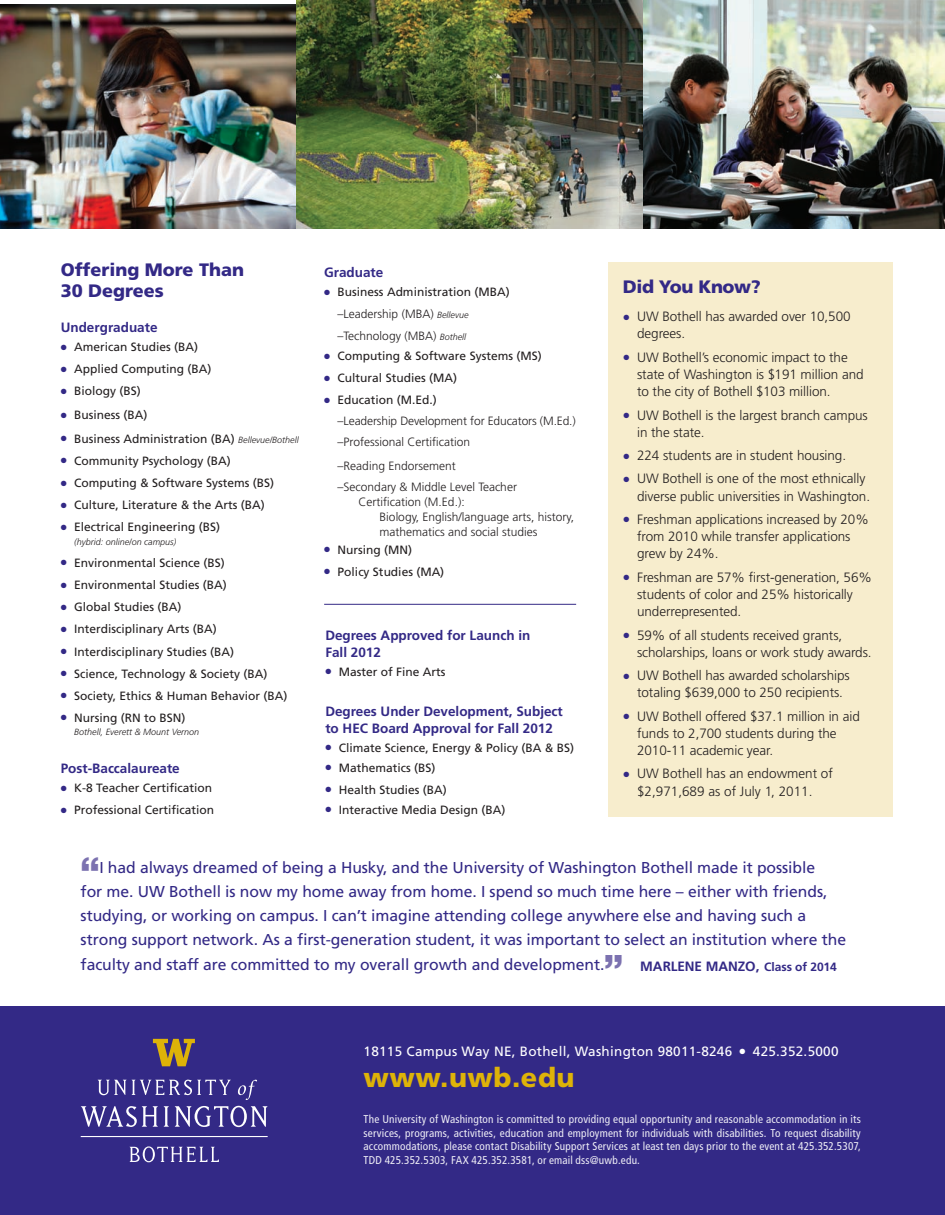
<style>
.page{position:relative;width:945px;height:1215px;background:#fff}
.page>*{position:absolute;margin:0;border:0;box-sizing:border-box;transform-origin:0 0}
.t1{font:900 37.5px "Helvetica";color:#7c72b0}
.t2{font:900 27px "Frutiger LT Std";letter-spacing:.02em;color:#deb308}
.t3{font:900 18px/21px "Frutiger LT Std";color:#332986}
.t4{font:900 18px "Frutiger LT Std";letter-spacing:-.02em;color:#332986}
.t5{font:15.75px/24px "Frutiger LT Std";letter-spacing:-.005em;color:#332986}
.t6{font:300 13.5px/17.2px "Frutiger";letter-spacing:-.005em;color:#231f20}
.t7{font:700 13.5px/16.5px "Frutiger";color:#332986}
.t8{font:13.5px "Frutiger";letter-spacing:.02em;color:#fff}
.t9{font:700 13.5px "Frutiger LT Std";letter-spacing:-.005em;color:#332986}
.t10{font:12px "Frutiger";color:#231f20}
.t11{font:300 12px/21px "Frutiger";color:#231f20}
.t12{font:condensed 11.25px/13.5px "Frutiger LT Std";letter-spacing:.01em;color:#efeef6;text-align:justify}
.t13{font:italic 300 9px "Frutiger LT Std";color:#231f20}
.s1{color:#332986}
.s2{font-family:"Frutiger LT Std";font-weight:300;font-style:italic;font-size:9px}
.s3{font-weight:400}
.s4{font-family:"Frutiger LT Std";font-style:italic;font-size:9px}
.s5{font-size:12px}
</style>
<div class="page">
<img style="left:0;top:4px;width:296px;height:224px">
<img style="left:642px;top:0;width:303px;height:228px">
<img style="left:296px;top:0;width:346px;height:228px">
<div style="left:609px;top:262px;width:284px;height:555px;background:#f7edcd"></div>
<div style="left:0;top:1007px;width:945px;height:208px;background:#332986"></div>
<hr style="left:81px;top:1136px;width:187px;height:1px;background:#fff">
<svg style="left:153px;top:1039px;width:42px;height:27px"></svg>
<svg style="left:98px;top:1080px;width:159px;height:20px"></svg>
<svg style="left:81px;top:1106px;width:187px;height:21px"></svg>
<svg style="left:129px;top:1146px;width:90px;height:16px"></svg>
<hr style="left:324px;top:604px;width:252px;height:1px;background:#332986">
<h3 class="t3" style="left:61px;top:259px;width:185px">Offering More Than<br>30 Degrees</h3>
<p class="t7" style="left:61px;top:319px;width:98px">Undergraduate</p>
<p class="t10" style="left:61px;top:340px;width:139px"><span class="s1">●</span> American Studies (BA)</p>
<p class="t10" style="left:61px;top:362px;width:152px"><span class="s1">●</span> Applied Computing (BA)</p>
<p class="t10" style="left:61px;top:384px;width:82px"><span class="s1">●</span> Biology (BS)</p>
<p class="t10" style="left:61px;top:408px;width:88px"><span class="s1">●</span> Business (BA)</p>
<p class="t10" style="left:61px;top:432px;width:240px"><span class="s1">●</span> Business Administration (BA) <span class="s2">Bellevue/Bothell</span></p>
<p class="t10" style="left:61px;top:454px;width:172px"><span class="s1">●</span> Community Psychology (BA)</p>
<p class="t10" style="left:61px;top:476px;width:215px"><span class="s1">●</span> Computing &amp; Software Systems (BS)</p>
<p class="t10" style="left:61px;top:498px;width:206px"><span class="s1">●</span> Culture, Literature &amp; the Arts (BA)</p>
<p class="t10" style="left:61px;top:520px;width:161px"><span class="s1">●</span> Electrical Engineering (BS)</p>
<p class="t13" style="left:74px;top:537px;width:104px">(hybrid: online/on campus)</p>
<p class="t10" style="left:61px;top:556px;width:166px"><span class="s1">●</span> Environmental Science (BS)</p>
<p class="t10" style="left:61px;top:578px;width:168px"><span class="s1">●</span> Environmental Studies (BA)</p>
<p class="t10" style="left:61px;top:600px;width:122px"><span class="s1">●</span> Global Studies (BA)</p>
<p class="t10" style="left:61px;top:622px;width:158px"><span class="s1">●</span> Interdisciplinary Arts (BA)</p>
<p class="t10" style="left:61px;top:644px;width:175px"><span class="s1">●</span> Interdisciplinary Studies (BA)</p>
<p class="t10" style="left:61px;top:666px;width:208px"><span class="s1">●</span> Science, Technology &amp; Society (BA)</p>
<p class="t10" style="left:61px;top:689px;width:228px"><span class="s1">●</span> Society, Ethics &amp; Human Behavior (BA)</p>
<p class="t10" style="left:61px;top:711px;width:126px"><span class="s1">●</span> Nursing (RN to BSN)</p>
<p class="t13" style="left:74px;top:727px;width:127px">Bothell, Everett &amp; Mount Vernon</p>
<p class="t7" style="left:61px;top:760px;width:121px">Post-Baccalaureate</p>
<p class="t10" style="left:61px;top:781px;width:153px"><span class="s1">●</span> K-8 Teacher Certification</p>
<p class="t10" style="left:61px;top:803px;width:155px"><span class="s1">●</span> Professional Certification</p>
<p class="t7" style="left:324px;top:265px;width:61px">Graduate</p>
<p class="t11" style="left:338px;top:281px;width:174px;line-height:21.8px;text-indent:-13px"><span class="s1">●</span> <span class="s3">Business Administration (MBA) </span>–Leadership (MBA) <span class="s4">Bellevue </span>–Technology (MBA) <span class="s4">Bothell</span></p>
<p class="t10" style="left:324px;top:349px;width:219px"><span class="s1">●</span> Computing &amp; Software Systems (MS)</p>
<p class="t10" style="left:324px;top:371px;width:134px"><span class="s1">●</span> Cultural Studies (MA)</p>
<p class="t11" style="left:338px;top:390px;width:240px;text-indent:-14px"><span class="s1">●</span> <span class="s3">Education (M.Ed.)<br></span>–Leadership Development for Educators (M.Ed.) –Professional Certification</p>
<p class="t11" style="left:338px;top:456px;width:181px">–Reading Endorsement –Secondary &amp; Middle Level Teacher</p>
<p class="t11" style="left:380px;top:495px;width:196px;line-height:15px;text-indent:-21px">Certification (M.Ed.):<br>Biology, English/language arts, history, mathematics and social studies</p>
<p class="t10" style="left:324px;top:543px;width:90px"><span class="s1">●</span> Nursing (MN)</p>
<p class="t10" style="left:324px;top:565px;width:122px"><span class="s1">●</span> Policy Studies (MA)</p>
<p class="t7" style="left:325px;top:627px;width:207px">Degrees Approved for Launch in<br>Fall 2012</p>
<p class="t10" style="left:325px;top:665px;width:122px"><span class="s1">●</span> Master of Fine Arts</p>
<p class="t7" style="left:325px;top:703px;width:239px">Degrees Under Development, Subject to Hec Board Approval for Fall 2012</p>
<p class="t10" style="left:325px;top:740px;width:250px"><span class="s1">●</span> Climate Science, Energy &amp; Policy (BA &amp; BS)</p>
<p class="t10" style="left:325px;top:761px;width:112px"><span class="s1">●</span> Mathematics (BS)</p>
<p class="t10" style="left:325px;top:782px;width:123px"><span class="s1">●</span> Health Studies (BA)</p>
<p class="t10" style="left:325px;top:803px;width:182px"><span class="s1">●</span> Interactive Media Design (BA)</p>
<h3 class="t4" style="left:623px;top:276px;width:140px">Did You Know?</h3>
<p class="t6" style="left:637px;top:308px;width:215px;text-indent:-13px"><span class="s1">●</span> UW Bothell has awarded over 10,500 degrees.</p>
<p class="t6" style="left:637px;top:349px;width:228px;text-indent:-13px"><span class="s1">●</span> UW Bothell’s economic impact to the state of Washington is $191 million and to the city of Bothell $103 million.</p>
<p class="t6" style="left:637px;top:406px;width:232px;text-indent:-13px"><span class="s1">●</span> UW Bothell is the largest branch campus in the state.</p>
<p class="t6" style="left:624px;top:447px;width:224px"><span class="s1">●</span> 224 students are in student housing.</p>
<p class="t6" style="left:637px;top:470px;width:235px;text-indent:-13px"><span class="s1">●</span> UW Bothell is one of the most ethnically diverse public universities in Washington.</p>
<p class="t6" style="left:637px;top:511px;width:233px;text-indent:-13px"><span class="s1">●</span> Freshman applications increased by 20% from 2010 while transfer applications grew by 24%.</p>
<p class="t6" style="left:637px;top:569px;width:236px;text-indent:-13px"><span class="s1">●</span> Freshman are 57% first-generation, 56% students of color and 25% historically underrepresented.</p>
<p class="t6" style="left:637px;top:626px;width:236px;text-indent:-13px"><span class="s1">●</span> 59% of all students received grants, scholarships, loans or work study awards.</p>
<p class="t6" style="left:624px;top:667px;width:228px;text-align:center"><span class="s1">●</span> UW Bothell has awarded scholarships totaling $639,000 to 250 recipients.</p>
<p class="t6" style="left:637px;top:708px;width:224px;text-indent:-13px"><span class="s1">●</span> UW Bothell offered $37.1 million in aid funds to 2,700 students during the<br>2010-11 academic year.</p>
<p class="t6" style="left:624px;top:765px;width:211px;text-align:center"><span class="s1">●</span> UW Bothell has an endowment of $2,971,689 as of July 1, 2011.</p>
<h1 class="t1" style="left:81px;top:847px;width:20px">“</h1>
<p class="t5" style="left:81px;top:855px;width:767px;text-indent:19px">I had always dreamed of being a Husky, and the University of Washington Bothell made it possible<br>for me. UW Bothell is now my home away from home. I spend so much time here – either with friends, studying, or working on campus. I can’t imagine attending college anywhere else and having such a strong support network. As a first-generation student, it was important to select an institution where the</p>
<p class="t5" style="left:81px;top:953px;width:525px">faculty and staff are committed to my overall growth and development.</p>
<h1 class="t1" style="left:604px;top:944px;width:20px">”</h1>
<p class="t9" style="left:640px;top:958px;width:198px">MARLENE MANZO, <span class="s5">CLASS OF 2014</span></p>
<p class="t8" style="left:364px;top:1043px;width:476px">18115 Campus Way NE, Bothell, Washington 98011-8246 ● 425.352.5000</p>
<h2 class="t2" style="left:364px;top:1061px;width:212px">www.uwb.edu</h2>
<p class="t12" style="left:364px;top:1113px;width:499px">The University of Washington is committed to providing equal opportunity and reasonable accommodation in its services, programs, activities, education and employment for individuals with disabilities. To request disability accommodations, please contact Disability Support Services at least ten days prior to the event at 425.352.5307, TDD 425.352.5303, FAX 425.352.3581, or email dss@uwb.edu.</p>
</div>
